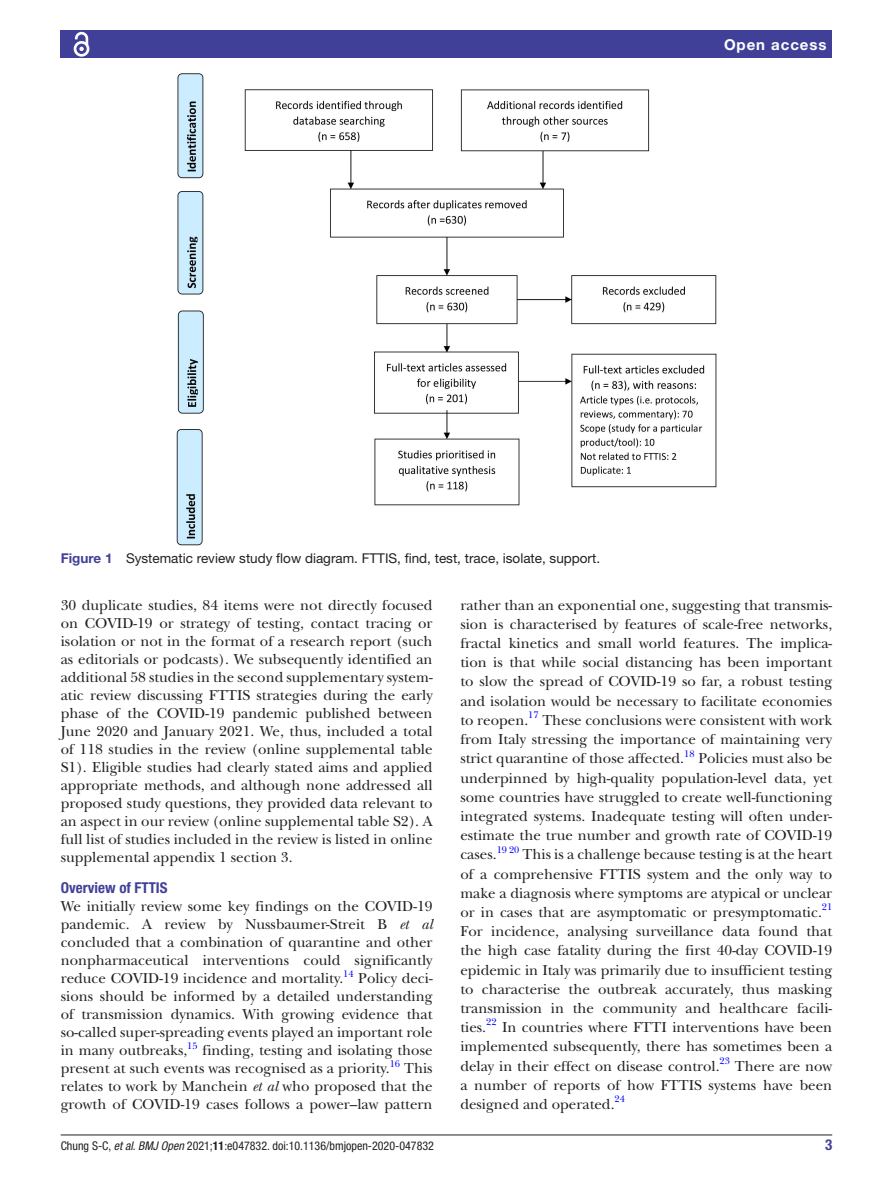
<style>
.page{position:relative;width:893px;height:1191px;background:#fff}
.page>*{position:absolute;margin:0;border:0;box-sizing:border-box;transform-origin:0 0}
.t1{font:15px/19.2px "New Baskerville";color:#231f20;text-align:justify}
.t2{font:700 condensed 15px "Helvetica Neue LT Std";color:#414099}
.t3{font:700 15px "Helvetica Neue LT Std";letter-spacing:.065em;color:#fff}
.t4{font:13.5px "Helvetica Neue LT Std";color:#231f20}
.t5{font:condensed 12px "Helvetica Neue LT Std";color:#231f20}
.t6{font:9.9px "New Baskerville";color:#00f}
.s1{font-weight:700;color:#414099}
.s2{font-style:italic}
.s3{font-weight:700}
</style>
<div class="page">
<hr style="left:61px;top:1134px;width:771px;height:1px;background:#231f20">
<div style="left:61px;top:31px;width:771px;height:27px;background:#414099"></div>
<svg style="left:73px;top:31px;width:17px;height:26px"></svg>
<img style="left:176px;top:73px;width:540px;height:472px">
<p class="t3" style="left:724px;top:35px;width:104px">Open access</p>
<p class="t4" style="left:61px;top:550px;width:541px"><span class="s1">Figure 1</span> Systematic review study flow diagram. FTTIS, find, test, trace, isolate, support.</p>
<p class="t1" style="left:61px;top:596px;width:373px;line-height:18px">30 duplicate studies, 84 items were not directly focused on COVID-19 or strategy of testing, contact tracing or isolation or not in the format of a research report (such as editorials or podcasts). We subsequently identified an additional 58 studies in the second supplementary system&shy;atic review discussing FTTIS strategies during the early phase of the COVID-19 pandemic published between June 2020 and January 2021. We, thus, included a total of 118 studies in the review (online supplemental table S1). Eligible studies had clearly stated aims and applied appropriate methods, and although none addressed all proposed study questions, they provided data relevant to an aspect in our review (online supplemental table S2). A full list of studies included in the review is listed in online supplemental appendix 1 section 3.</p>
<p class="t2" style="left:61px;top:879px;width:108px">Overview of FTTIS</p>
<p class="t1" style="left:61px;top:897px;width:373px;line-height:18px">We initially review some key findings on the COVID-19 pandemic. A review by Nussbaumer-Streit B <span class="s2">et al </span>concluded that a combination of quarantine and other nonpharmaceutical interventions could significantly reduce COVID-19 incidence and mortality.</p>
<p class="t6" style="left:343px;top:967px;width:12px">14</p>
<p class="t1" style="left:61px;top:969px;width:373px;line-height:18px;text-indent:298px">Policy deci&shy;sions should be informed by a detailed understanding of transmission dynamics. With growing evidence that so-called super-spreading events played an important role in many outbreaks,</p>
<p class="t6" style="left:187px;top:1039px;width:12px">15</p>
<p class="t1" style="left:61px;top:1041px;width:373px;line-height:18px;text-indent:142px">finding, testing and isolating those present at such events was recognised as a priority.</p>
<p class="t6" style="left:390px;top:1057px;width:12px">16</p>
<p class="t1" style="left:61px;top:1059px;width:373px;line-height:18px;text-indent:343px">This relates to work by Manchein <span class="s2">et al</span> who proposed that the growth of COVID-19 cases follows a power–law pattern</p>
<p class="t1" style="left:460px;top:595px;width:373px">rather than an exponential one, suggesting that transmis&shy;sion is characterised by features of scale-free networks, fractal kinetics and small world features. The implica&shy;tion is that while social distancing has been important to slow the spread of COVID-19 so far, a robust testing and isolation would be necessary to facilitate economies to reopen.</p>
<p class="t6" style="left:528px;top:709px;width:12px">17</p>
<p class="t1" style="left:460px;top:710px;width:373px;text-indent:82px">These conclusions were consistent with work from Italy stressing the importance of maintaining very strict quarantine of those affected.</p>
<p class="t6" style="left:684px;top:747px;width:12px">18</p>
<p class="t1" style="left:460px;top:749px;width:373px;text-indent:238px">Policies must also be underpinned by high-quality population-level data, yet some countries have struggled to create well-functioning integrated systems. Inadequate testing will often under&shy;estimate the true number and growth rate of COVID-19 cases.</p>
<p class="t6" style="left:497px;top:843px;width:24px">19 20</p>
<p class="t1" style="left:460px;top:845px;width:373px;text-indent:62px">This is a challenge because testing is at the heart of a comprehensive FTTIS system and the only way to make a diagnosis where symptoms are atypical or unclear or in cases that are asymptomatic or presymptomatic.<sup>21<br></sup>For incidence, analysing surveillance data found that the high case fatality during the first 40-day COVID-19 epidemic in Italy was primarily due to insufficient testing to characterise the outbreak accurately, thus masking transmission in the community and healthcare facili&shy;ties.</p>
<p class="t6" style="left:486px;top:1016px;width:12px">22</p>
<p class="t1" style="left:460px;top:1017px;width:373px;text-indent:42px">In countries where FTTI interventions have been implemented subsequently, there has sometimes been a delay in their effect on disease control.</p>
<p class="t6" style="left:720px;top:1055px;width:12px">23</p>
<p class="t1" style="left:460px;top:1056px;width:373px;text-indent:274px">There are now a number of reports of how FTTIS systems have been designed and operated.<sup>24</sup></p>
<p class="t5" style="left:61px;top:1138px;width:375px">Chung S-C, <span class="s2">et al</span>. <span class="s2">BMJ Open</span> 2021;<span class="s3">11</span>:e047832. doi:10.1136/bmjopen-2020-047832</p>
<p class="t2" style="left:825px;top:1135px;width:9px">3</p>
</div>
